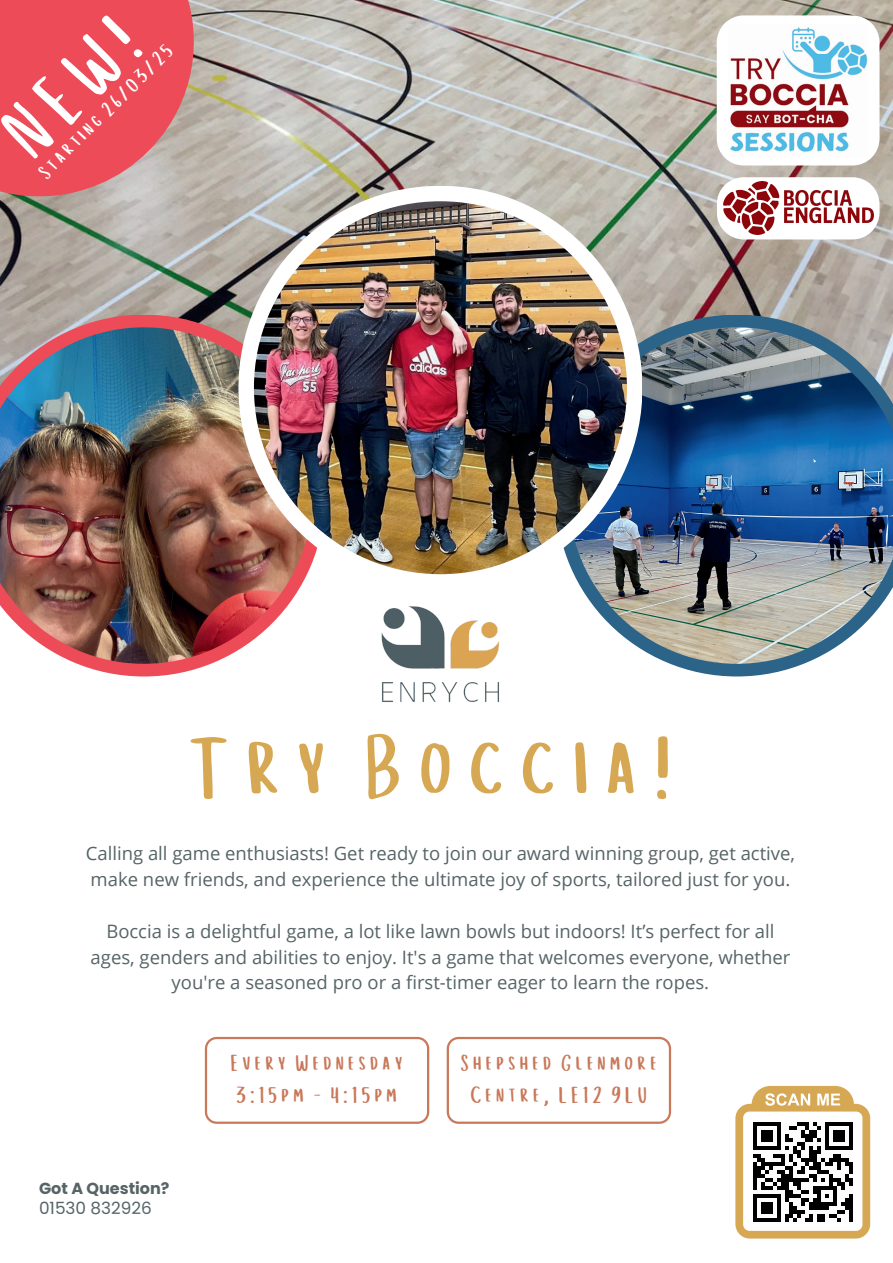
<style>
.page{position:relative;width:893px;height:1263px;background:#fff}
.page>*{position:absolute;margin:0;border:0;box-sizing:border-box;transform-origin:0 0}
.t1{font:89.4px "Cup Cakes";color:#d7a854}
.t2{font:76.43px "Cup Cakes";color:#fff}
.t3{font:22.8px/31.7px "Cup Cakes";color:#c9785a}
.t4{font:20.17px "Cup Cakes";color:#fff}
.t5{font:18.45px/25.8px "Open Sans";color:#566466}
.t6{font:16.88px "Poppins";color:#566466}
.t7{font:700 15.98px "Poppins";color:#566466}
</style>
<div class="page">
<img style="left:0;top:0;width:893px;height:315px">
<svg style="left:563px;top:315px;width:330px;height:361px"></svg>
<img style="left:568px;top:327px;width:325px;height:337px">
<svg style="left:0;top:315px;width:317px;height:361px"></svg>
<img style="left:0;top:327px;width:312px;height:337px">
<div style="left:238px;top:186px;width:404px;height:404px;background:#fff;border-radius:50%"></div>
<img style="left:381px;top:574px;width:118px;height:128px">
<div style="left:735px;top:1104px;width:135px;height:134px;background:#d7a854;border-radius:15px"></div>
<div style="left:743px;top:1111px;width:119px;height:120px;background:#fff;border-radius:6px"></div>
<svg style="left:751px;top:1086px;width:103px;height:20px"></svg>
<img style="left:753px;top:1123px;width:99px;height:98px">
<svg style="left:205px;top:1037px;width:224px;height:87px"></svg>
<svg style="left:447px;top:1037px;width:224px;height:87px"></svg>
<img style="left:254px;top:201px;width:373px;height:373px;border-radius:50%">
<div style="left:717px;top:177px;width:162px;height:62px;background:#fff;border-radius:27px"></div>
<img style="left:723px;top:182px;width:150px;height:53px">
<svg style="left:717px;top:15px;width:162px;height:150px"></svg>
<img style="left:728px;top:25px;width:140px;height:131px">
<div style="left:0;top:0;width:194px;height:196px;background:#ed4b58"></div>
<h2 class="t2" style="left:-20px;top:103px;width:173px;rotate:-45deg">NEW!</h2>
<p class="t4" style="left:33px;top:165px;width:185px;rotate:-45deg">Starting 26/03/25</p>
<h1 class="t1" style="left:191px;top:706px;width:501px">Try Boccia!</h1>
<p class="t5" style="left:86px;top:840px;width:711px">Calling all game enthusiasts! Get ready to join our award winning group, get active, make new friends, and experience the ultimate joy of sports, tailored just for you.</p>
<p class="t5" style="left:91px;top:918px;width:701px;text-align:center">Boccia is a delightful game, a lot like lawn bowls but indoors! It’s perfect for all ages, genders and abilities to enjoy. It's a game that welcomes everyone, whether you're a seasoned pro or a first-timer eager to learn the ropes.</p>
<p class="t7" style="left:39px;top:1179px;width:132px">Got A Question?</p>
<p class="t6" style="left:39px;top:1198px;width:114px">01530 832926</p>
<p class="t3" style="left:232px;top:1047px;width:177px">Every Wednesday<br>3:15pm - 4:15pm</p>
<p class="t3" style="left:461px;top:1047px;width:202px;text-align:center">Shepshed Glenmore<br>Centre, LE12 9LU</p>
</div>
